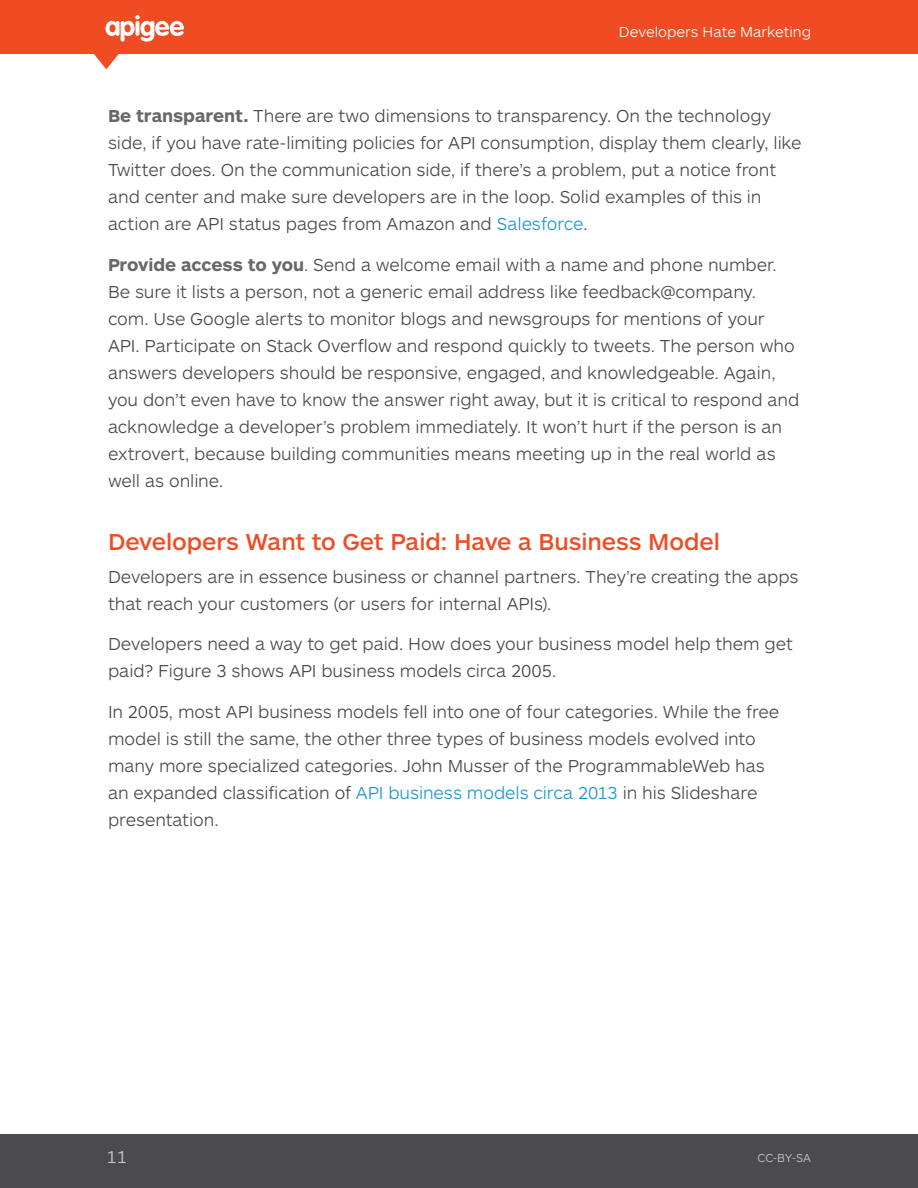
<style>
.page{position:relative;width:918px;height:1188px;background:#fff}
.page>*{position:absolute;margin:0;border:0;box-sizing:border-box;transform-origin:0 0}
.t1{font:500 24px "ARS Maquette Pro";letter-spacing:-.005em;color:#f04c24}
.t2{font:300 18px/27px "ARS Maquette Pro";letter-spacing:-.005em;color:#49494a}
.t3{font:300 18px "ARS Maquette Pro";color:#cacaca}
.t4{font:300 15px "ARS Maquette Pro";color:#fff}
.t5{font:300 12px "ARS Maquette Pro";color:#cacaca}
.s1{font-weight:700;color:#686868}
.s2{color:#1b97d1}
</style>
<div class="page">
<div style="left:0;top:0;width:918px;height:54px;background:#f04c24"></div>
<svg style="left:94px;top:15px;width:90px;height:54px"></svg>
<div style="left:0;top:1134px;width:918px;height:54px;background:#4b4a4c"></div>
<p class="t4" style="left:619px;top:22px;width:194px">Developers Hate Marketing</p>
<p class="t2" style="left:108px;top:102px;width:695px"><span class="s1">Be transparent.</span> There are two dimensions to transparency. On the technology side, if you have rate-limiting policies for API consumption, display them clearly, like Twitter does. On the communication side, if there’s a problem, put a notice front and center and make sure developers are in the loop. Solid examples of this in action are API status pages from Amazon and <span class="s2">Salesforce</span>.</p>
<p class="t2" style="left:108px;top:250px;width:693px"><span class="s1">Provide access to you</span>. Send a welcome email with a name and phone number.<br>Be sure it lists a person, not a generic email address like feedback@company. com. Use Google alerts to monitor blogs and newsgroups for mentions of your API. Participate on Stack Overflow and respond quickly to tweets. The person who answers developers should be responsive, engaged, and knowledgeable. Again, you don’t even have to know the answer right away, but it is critical to respond and acknowledge a developer’s problem immediately. It won’t hurt if the person is an extrovert, because building communities means meeting up in the real world as well as online.</p>
<h1 class="t1" style="left:108px;top:526px;width:614px">Developers Want to Get Paid: Have a Business Model</h1>
<p class="t2" style="left:108px;top:562px;width:692px">Developers are in essence business or channel partners. They’re creating the apps that reach your customers (or users for internal APIs).</p>
<p class="t2" style="left:108px;top:630px;width:686px">Developers need a way to get paid. How does your business model help them get paid? Figure 3 shows API business models circa 2005.</p>
<p class="t2" style="left:108px;top:697px;width:673px">In 2005, most API business models fell into one of four categories. While the free model is still the same, the other three types of business models evolved into many more specialized categories. John Musser of the ProgrammableWeb has an expanded classification of <span class="s2">API business models circa 2013</span> in his Slideshare presentation.</p>
<p class="t3" style="left:106px;top:1146px;width:22px">11</p>
<p class="t5" style="left:758px;top:1151px;width:55px">CC-BY-SA</p>
</div>
